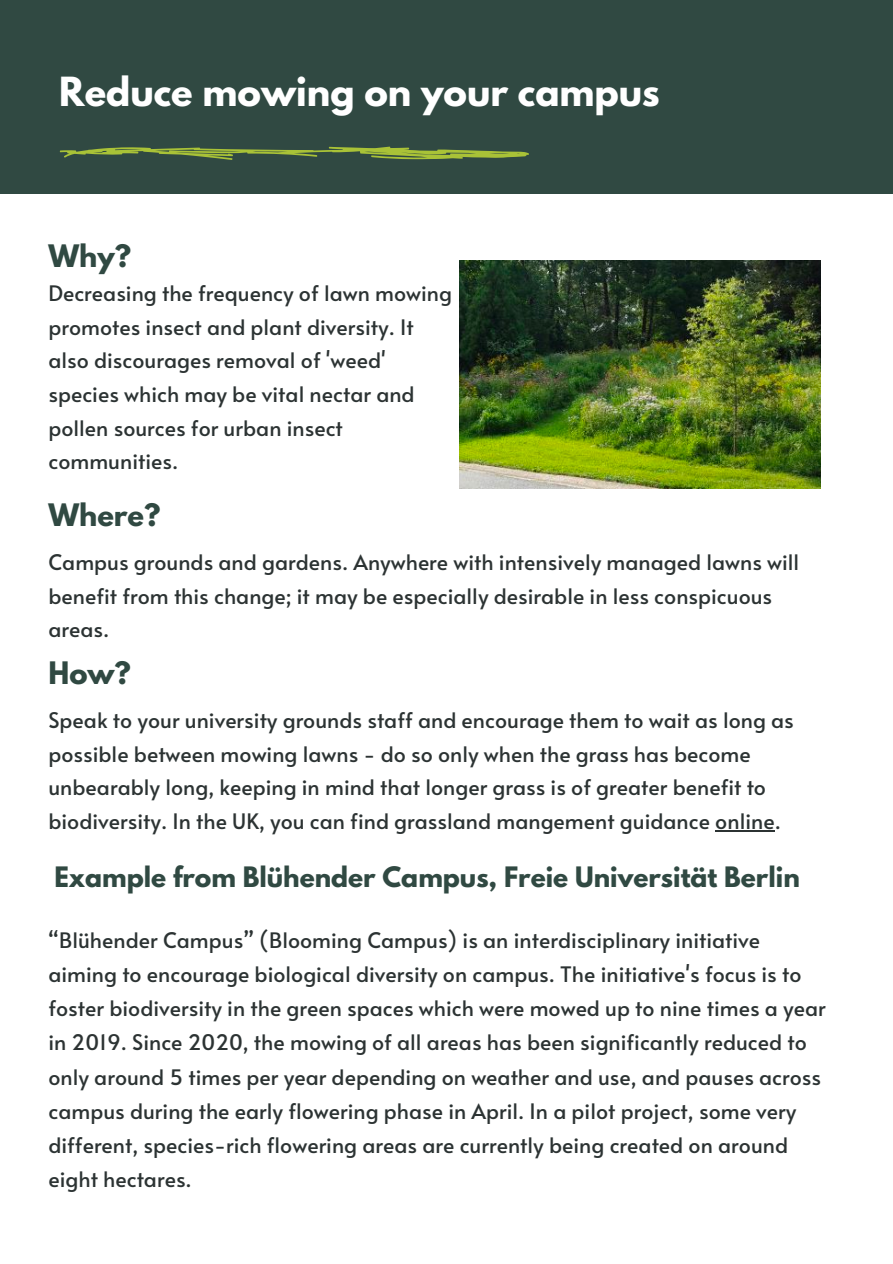
<style>
.page{position:relative;width:893px;height:1264px;background:#fff}
.page>*{position:absolute;margin:0;border:0;box-sizing:border-box;transform-origin:0 0}
.t1{font:700 35.55px "League Spartan";color:#fff}
.t2{font:700 27.45px "League Spartan";color:#304942}
.t3{font:700 24.9px "League Spartan";color:#304942}
.t4{font:21.3px/33.8px "Alata";color:#2c3333}
</style>
<div class="page">
<div style="left:0;top:0;width:892px;height:193px;background:#304942"></div>
<svg style="left:59px;top:146px;width:470px;height:14px"></svg>
<img style="left:459px;top:260px;width:361px;height:228px">
<hr style="left:715px;top:830px;width:59px;height:1px;background:#2c3333">
<p class="t1" style="left:59px;top:74px;width:602px">Reduce mowing on your campus</p>
<p class="t2" style="left:48px;top:243px;width:84px">Why?</p>
<p class="t4" style="left:48px;top:275px;width:405px">Decreasing the frequency of lawn mowing promotes insect and plant diversity. It also discourages removal of 'weed' species which may be vital nectar and pollen sources for urban insect communities.</p>
<p class="t2" style="left:48px;top:502px;width:113px">Where?</p>
<p class="t4" style="left:48px;top:544px;width:752px">Campus grounds and gardens. Anywhere with intensively managed lawns will benefit from this change; it may be especially desirable in less conspicuous areas.</p>
<p class="t2" style="left:48px;top:659px;width:84px">How?</p>
<p class="t4" style="left:48px;top:702px;width:747px">Speak to your university grounds staff and encourage them to wait as long as possible between mowing lawns - do so only when the grass has become unbearably long, keeping in mind that longer grass is of greater benefit to biodiversity. In the UK, you can find grassland mangement guidance online.</p>
<p class="t3" style="left:54px;top:865px;width:747px">Example from Blühender Campus, Freie Universität Berlin</p>
<p class="t4" style="left:48px;top:921px;width:778px;line-height:34.2px">“Blühender Campus” (Blooming Campus) is an interdisciplinary initiative aiming to encourage biological diversity on campus. The initiative's focus is to foster biodiversity in the green spaces which were mowed up to nine times a year in 2019. Since 2020, the mowing of all areas has been significantly reduced to only around 5 times per year depending on weather and use, and pauses across campus during the early flowering phase in April. In a pilot project, some very different, species-rich flowering areas are currently being created on around eight hectares.</p>
</div>
